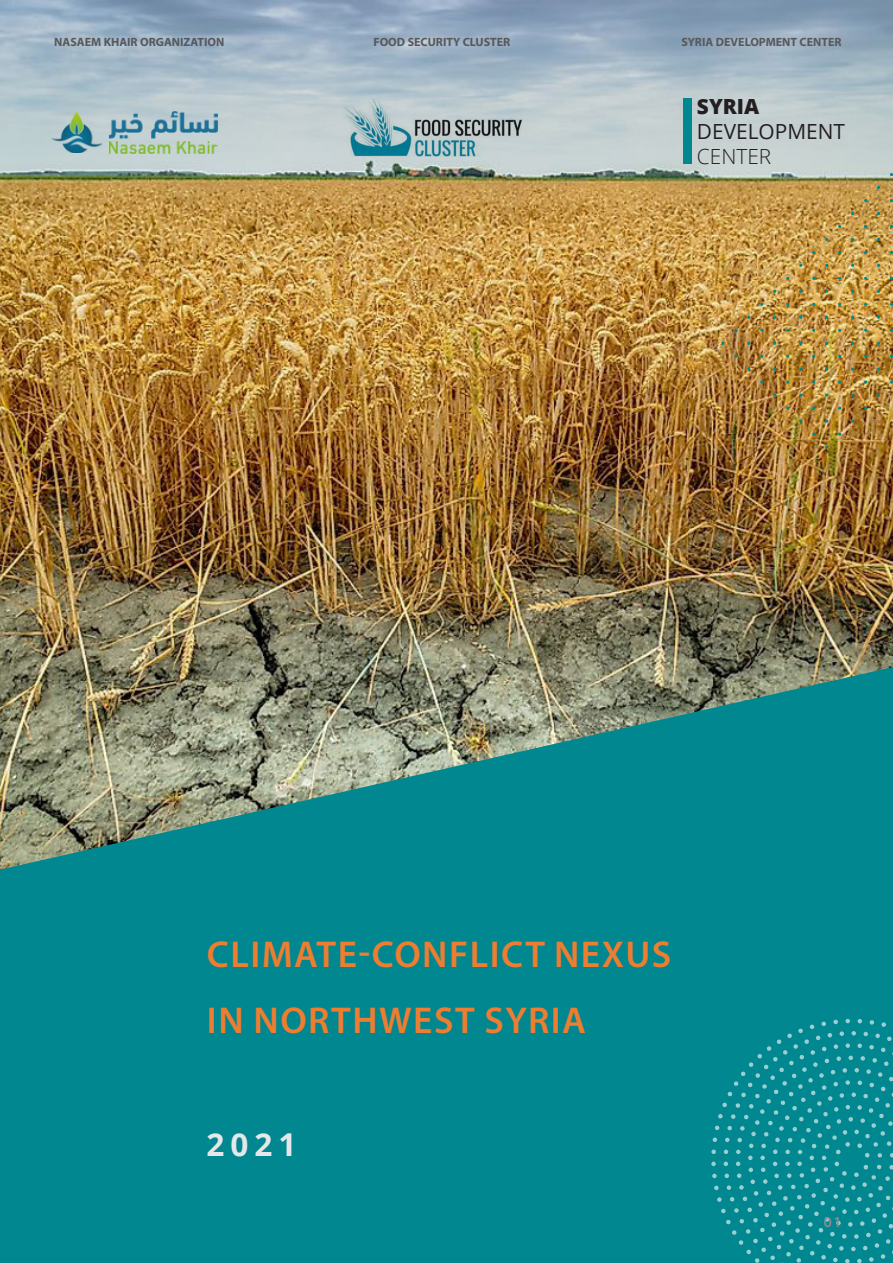
<style>
.page{position:relative;width:893px;height:1263px;background:#fff}
.page>*{position:absolute;margin:0;border:0;box-sizing:border-box;transform-origin:0 0}
.Headline_2{font:600 37.5px "Myriad Pro";letter-spacing:.04em;color:#ed7d31}
.Headline_2-2{font:700 31.5px "Open Sans";color:#e6e7e9}
.t1{font:20.85px "Open Sans";color:#231f20}
.t2{font:300 20.85px "Open Sans";color:#231f20}
.t3{font:800 20.85px "Open Sans";color:#231f20}
.t4{font:600 15px "Myriad Pro";color:#8b8d90}
.t5{font:700 12px "Myriad Pro";color:#57585a}
</style>
<div class="page">
<img style="left:0;top:0;width:893px;height:667px">
<svg style="left:0;top:667px;width:893px;height:596px;background:#1a888a"></svg>
<svg style="left:711px;top:1019px;width:182px;height:244px;background:#0f8e95"></svg>
<img style="left:721px;top:160px;width:172px;height:289px">
<div style="left:683px;top:98px;width:9px;height:66px;background:#00878f"></div>
<img style="left:51px;top:110px;width:170px;height:47px">
<img style="left:342px;top:100px;width:185px;height:60px">
<p class="t5" style="left:54px;top:34px;width:172px">NASAEM KHAIR ORGANIZATION</p>
<p class="t5" style="left:373px;top:34px;width:139px">FOOD SECURITY CLUSTER</p>
<p class="t5" style="left:681px;top:34px;width:162px">SYRIA DEVELOPMENT CENTER</p>
<p class="t3" style="left:697px;top:91px;width:64px">SYRIA</p>
<p class="t1" style="left:697px;top:117px;width:149px">DEVELOPMENT</p>
<p class="t2" style="left:697px;top:142px;width:76px">CENTER</p>
<p class="Headline_2" style="left:207px;top:931px;width:466px">CLIMATE-CONFLICT NEXUS</p>
<p class="Headline_2" style="left:207px;top:997px;width:381px">IN NORTHWEST SYRIA</p>
<p class="Headline_2-2" style="left:206px;top:1122px;width:91px">2021</p>
<p class="t4" style="left:824px;top:1212px;width:19px">01</p>
</div>
